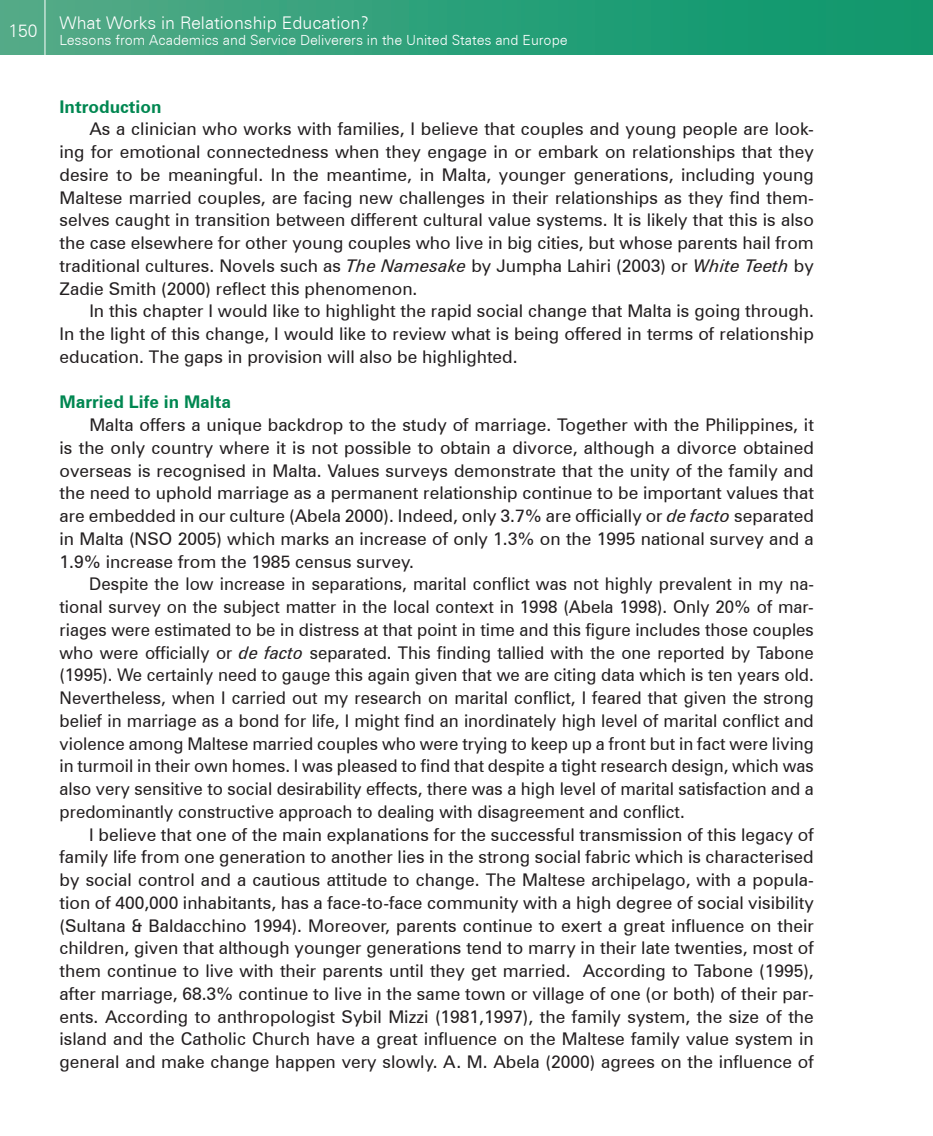
<style>
.page{position:relative;width:933px;height:1136px;background:#fff}
.page>*{position:absolute;margin:0;border:0;box-sizing:border-box;transform-origin:0 0}
.t1{font:17.5px/22.8px "Zurich BT";color:#231f20;text-align:justify}
.t2{font:300 17.5px "Zurich BT";color:#fff}
.t3{font:700 17.5px "Zurich BT";color:#008751}
.t4{font:300 14px "Zurich BT";color:#fff}
.s1{font-style:italic}
</style>
<div class="page">
<div style="left:0;top:0;width:933px;height:55px;background:linear-gradient(to right,#54aa88,#08976b)"></div>
<hr style="left:45px;top:0;width:1px;height:62px;background:#fff">
<hr style="left:932px;top:0;width:1px;height:55px;background:#13976c">
<p class="t2" style="left:9px;top:20px;width:31px">150</p>
<p class="t2" style="left:60px;top:12px;width:311px">What Works in Relationship Education?</p>
<p class="t4" style="left:60px;top:32px;width:509px">Lessons from Academics and Service Deliverers in the United States and Europe</p>
<p class="t3" style="left:60px;top:96px;width:103px">Introduction</p>
<p class="t1" style="left:60px;top:118px;width:756px;text-indent:30px">As a clinician who works with families, I believe that couples and young people are look&shy;ing for emotional connectedness when they engage in or embark on relationships that they desire to be meaningful. In the meantime, in Malta, younger generations, including young Maltese married couples, are facing new challenges in their relationships as they find them&shy;selves caught in transition between different cultural value systems. It is likely that this is also the case elsewhere for other young couples who live in big cities, but whose parents hail from traditional cultures. Novels such as <span class="s1">The Namesake</span> by Jumpha Lahiri (2003) or <span class="s1">White Teeth</span> by Zadie Smith (2000) reflect this phenomenon.</p>
<p class="t1" style="left:60px;top:300px;width:756px;text-indent:30px">In this chapter I would like to highlight the rapid social change that Malta is going through.<br>In the light of this change, I would like to review what is being offered in terms of relationship education. The gaps in provision will also be highlighted.</p>
<p class="t3" style="left:60px;top:391px;width:173px">Married Life in Malta</p>
<p class="t1" style="left:60px;top:413px;width:756px;text-indent:30px">Malta offers a unique backdrop to the study of marriage. Together with the Philippines, it is the only country where it is not possible to obtain a divorce, although a divorce obtained overseas is recognised in Malta. Values surveys demonstrate that the unity of the family and the need to uphold marriage as a permanent relationship continue to be important values that are embedded in our culture (Abela 2000). Indeed, only 3.7% are officially or <span class="s1">de facto</span> separated in Malta (NSO 2005) which marks an increase of only 1.3% on the 1995 national survey and a 1.9% increase from the 1985 census survey.</p>
<p class="t1" style="left:60px;top:573px;width:756px;text-indent:30px">Despite the low increase in separations, marital conflict was not highly prevalent in my na&shy;tional survey on the subject matter in the local context in 1998 (Abela 1998). Only 20% of mar&shy;riages were estimated to be in distress at that point in time and this figure includes those couples who were officially or <span class="s1">de facto</span> separated. This finding tallied with the one reported by Tabone (1995). We certainly need to gauge this again given that we are citing data which is ten years old.<br>Nevertheless, when I carried out my research on marital conflict, I feared that given the strong belief in marriage as a bond for life, I might find an inordinately high level of marital conflict and violence among Maltese married couples who were trying to keep up a front but in fact were living in turmoil in their own homes. I was pleased to find that despite a tight research design, which was also very sensitive to social desirability effects, there was a high level of marital satisfaction and a predominantly constructive approach to dealing with disagreement and conflict.</p>
<p class="t1" style="left:60px;top:823px;width:756px;text-indent:30px">I believe that one of the main explanations for the successful transmission of this legacy of family life from one generation to another lies in the strong social fabric which is characterised by social control and a cautious attitude to change. The Maltese archipelago, with a popula&shy;tion of 400,000 inhabitants, has a face-to-face community with a high degree of social visibility (Sultana &amp; Baldacchino 1994). Moreover, parents continue to exert a great influence on their children, given that although younger generations tend to marry in their late twenties, most of them continue to live with their parents until they get married. According to Tabone (1995), after marriage, 68.3% continue to live in the same town or village of one (or both) of their par&shy;ents. According to anthropologist Sybil Mizzi (1981,1997), the family system, the size of the island and the Catholic Church have a great influence on the Maltese family value system in general and make change happen very slowly. A. M. Abela (2000) agrees on the influence of</p>
</div>
